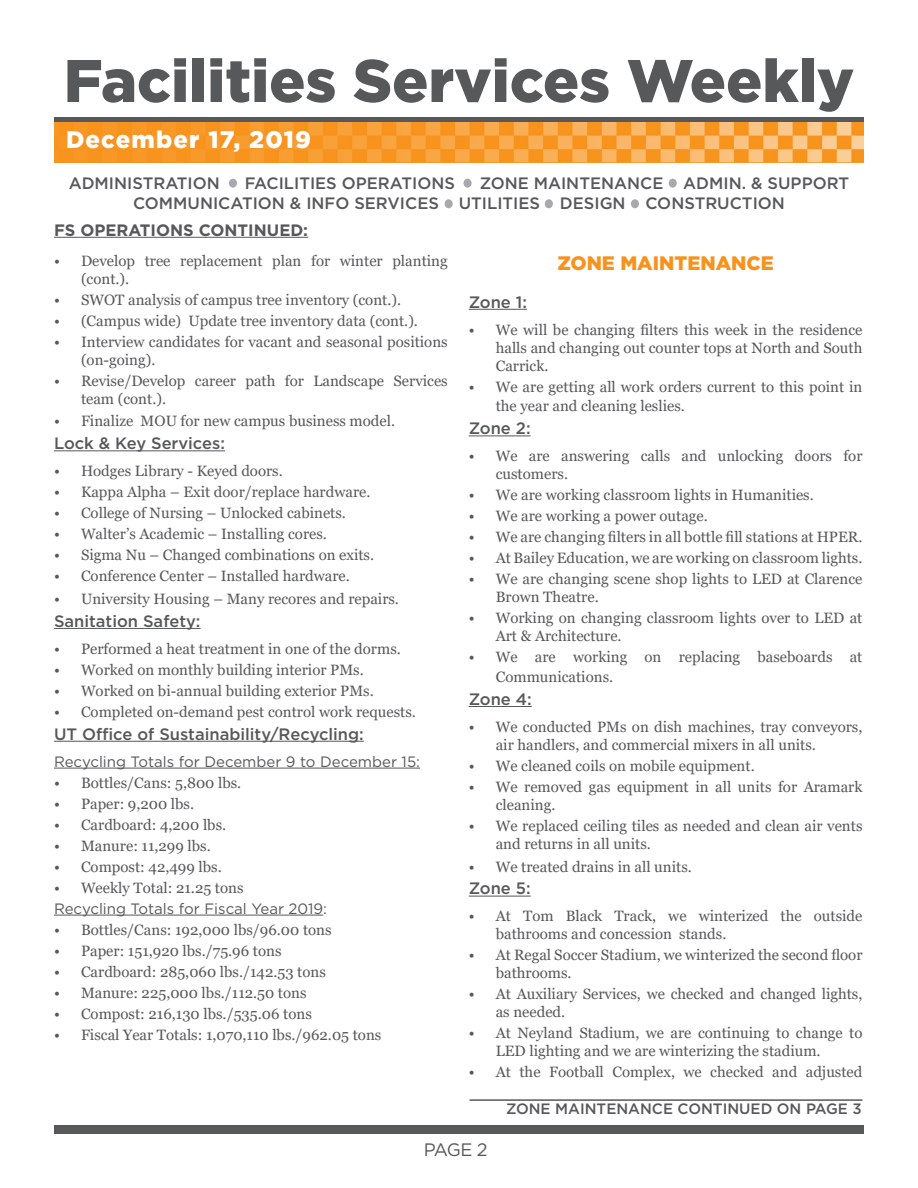
<style>
.page{position:relative;width:918px;height:1188px;background:#fff}
.page>*{position:absolute;margin:0;border:0;box-sizing:border-box;transform-origin:0 0}
.t1{font:900 60px "Gotham";color:#57585a}
.t2{font:900 24px "Gotham";letter-spacing:.05em;color:#fff}
.t3{font:900 19.5px "Gotham";color:#f7931d}
.t4{font:18px "Gotham";color:#57585a}
.t5{font:500 16.5px/19.8px "Gotham";color:#57585a}
.t6{font:700 16.5px "Gotham";color:#57585a}
.t7{font:15px/18px "Georgia";color:#57585a}
.t8{font:15px "Gotham";color:#57585a}
.t9{font:500 15px "Gotham";color:#57585a}
</style>
<div class="page">
<div style="left:229px;top:179px;width:8px;height:9px;background:#a8a9ad;border-radius:50%"></div>
<div style="left:445px;top:199px;width:8px;height:9px;background:#a8a9ad;border-radius:50%"></div>
<div style="left:669px;top:179px;width:8px;height:9px;background:#a8a9ad;border-radius:50%"></div>
<div style="left:464px;top:179px;width:8px;height:9px;background:#a8a9ad;border-radius:50%"></div>
<div style="left:545px;top:199px;width:8px;height:9px;background:#a8a9ad;border-radius:50%"></div>
<div style="left:631px;top:199px;width:8px;height:9px;background:#a8a9ad;border-radius:50%"></div>
<div style="left:54px;top:1125px;width:810px;height:9px;background:#57585a"></div>
<div style="left:54px;top:117px;width:810px;height:6px;background:#57585a"></div>
<img style="left:54px;top:122px;width:810px;height:40px">
<hr style="left:470px;top:1099px;width:392px;height:2px;background:#57585a">
<hr style="left:54px;top:450px;width:171px;height:1px;background:#57585a">
<hr style="left:54px;top:628px;width:147px;height:1px;background:#57585a">
<hr style="left:54px;top:741px;width:310px;height:1px;background:#57585a">
<hr style="left:54px;top:768px;width:366px;height:1px;background:#57585a">
<hr style="left:54px;top:915px;width:269px;height:1px;background:#57585a">
<hr style="left:469px;top:309px;width:58px;height:1px;background:#57585a">
<hr style="left:469px;top:435px;width:62px;height:1px;background:#57585a">
<hr style="left:469px;top:706px;width:63px;height:1px;background:#57585a">
<hr style="left:469px;top:896px;width:62px;height:1px;background:#57585a">
<hr style="left:54px;top:237px;width:254px;height:1px;background:#57585a">
<p class="t1" style="left:64px;top:39px;width:792px">Facilities Services Weekly</p>
<p class="t2" style="left:66px;top:123px;width:247px">December 17, 2019</p>
<p class="t5" style="left:69px;top:173px;width:153px">ADMINISTRATION</p>
<p class="t5" style="left:245px;top:173px;width:212px">FACILITIES OPERATIONS</p>
<p class="t5" style="left:133px;top:173px;width:718px;text-indent:347px">ZONE MAINTENANCE ADMIN. &amp; SUPPORT<br>COMMUNICATION &amp; INFO SERVICES UTILITIES DESIGN CONSTRUCTION</p>
<p class="t6" style="left:54px;top:219px;width:256px">FS OPERATIONS CONTINUED:</p>
<p class="t7" style="left:81px;top:252px;width:368px;text-indent:-27px">• Develop tree replacement plan for winter planting (cont.).</p>
<p class="t7" style="left:54px;top:291px;width:349px">• SWOT analysis of campus tree inventory (cont.).</p>
<p class="t7" style="left:54px;top:312px;width:366px">• (Campus wide) Update tree inventory data (cont.).</p>
<p class="t7" style="left:81px;top:333px;width:368px;text-indent:-27px">• Interview candidates for vacant and seasonal positions (on-going).</p>
<p class="t7" style="left:81px;top:372px;width:368px;text-indent:-27px">• Revise/Develop career path for Landscape Services team (cont.).</p>
<p class="t7" style="left:54px;top:413px;width:343px">• Finalize MOU for new campus business model.</p>
<p class="t5" style="left:54px;top:433px;width:173px">Lock &amp; Key Services:</p>
<p class="t7" style="left:54px;top:462px;width:230px">• Hodges Library - Keyed doors.</p>
<p class="t7" style="left:54px;top:483px;width:318px">• Kappa Alpha – Exit door/replace hardware.</p>
<p class="t7" style="left:54px;top:504px;width:294px">• College of Nursing – Unlocked cabinets.</p>
<p class="t7" style="left:54px;top:525px;width:274px">• Walter’s Academic – Installing cores.</p>
<p class="t7" style="left:54px;top:546px;width:322px">• Sigma Nu – Changed combinations on exits.</p>
<p class="t7" style="left:54px;top:567px;width:297px">• Conference Center – Installed hardware.</p>
<p class="t7" style="left:54px;top:590px;width:347px">• University Housing – Many recores and repairs.</p>
<p class="t5" style="left:54px;top:611px;width:148px">Sanitation Safety:</p>
<p class="t7" style="left:54px;top:640px;width:348px">• Performed a heat treatment in one of the dorms.</p>
<p class="t7" style="left:54px;top:661px;width:311px">• Worked on monthly building interior PMs.</p>
<p class="t7" style="left:54px;top:682px;width:321px">• Worked on bi-annual building exterior PMs.</p>
<p class="t7" style="left:54px;top:703px;width:363px">• Completed on-demand pest control work requests.</p>
<p class="t5" style="left:54px;top:724px;width:311px">UT Office of Sustainability/Recycling:</p>
<p class="t8" style="left:54px;top:752px;width:368px">Recycling Totals for December 9 to December 15:</p>
<p class="t7" style="left:54px;top:774px;width:189px">• Bottles/Cans: 5,800 lbs.</p>
<p class="t7" style="left:54px;top:795px;width:142px">• Paper: 9,200 lbs.</p>
<p class="t7" style="left:54px;top:816px;width:174px">• Cardboard: 4,200 lbs.</p>
<p class="t7" style="left:54px;top:837px;width:158px">• Manure: 11,299 lbs.</p>
<p class="t7" style="left:54px;top:858px;width:169px">• Compost: 42,499 lbs.</p>
<p class="t7" style="left:54px;top:879px;width:191px">• Weekly Total: 21.25 tons</p>
<p class="t8" style="left:54px;top:899px;width:275px">Recycling Totals for Fiscal Year 2019:</p>
<p class="t7" style="left:54px;top:921px;width:279px">• Bottles/Cans: 192,000 lbs/96.00 tons</p>
<p class="t7" style="left:54px;top:942px;width:229px">• Paper: 151,920 lbs./75.96 tons</p>
<p class="t7" style="left:54px;top:963px;width:273px">• Cardboard: 285,060 lbs./142.53 tons</p>
<p class="t7" style="left:54px;top:984px;width:254px">• Manure: 225,000 lbs./112.50 tons</p>
<p class="t7" style="left:54px;top:1005px;width:259px">• Compost: 216,130 lbs./535.06 tons</p>
<p class="t7" style="left:54px;top:1026px;width:329px">• Fiscal Year Totals: 1,070,110 lbs./962.05 tons</p>
<p class="t3" style="left:557px;top:250px;width:218px">ZONE MAINTENANCE</p>
<p class="t5" style="left:469px;top:292px;width:60px">Zone 1:</p>
<p class="t7" style="left:496px;top:321px;width:368px;text-align:justify;text-indent:-27px">• We will be changing filters this week in the residence halls and changing out counter tops at North and South Carrick.</p>
<p class="t7" style="left:496px;top:377px;width:368px;line-height:19.8px;text-indent:-27px">• We are getting all work orders current to this point in the year and cleaning leslies.</p>
<p class="t5" style="left:469px;top:418px;width:63px">Zone 2:</p>
<p class="t7" style="left:496px;top:447px;width:368px;text-indent:-27px">• We are answering calls and unlocking doors for customers.</p>
<p class="t7" style="left:469px;top:486px;width:347px">• We are working classroom lights in Humanities.</p>
<p class="t7" style="left:469px;top:507px;width:241px">• We are working a power outage.</p>
<p class="t7" style="left:469px;top:528px;width:395px">• We are changing filters in all bottle fill stations at HPER.</p>
<p class="t7" style="left:469px;top:549px;width:395px">• At Bailey Education, we are working on classroom lights.</p>
<p class="t7" style="left:496px;top:570px;width:368px;text-indent:-27px">• We are changing scene shop lights to LED at Clarence<br>Brown Theatre.</p>
<p class="t7" style="left:496px;top:609px;width:368px;text-indent:-27px">• Working on changing classroom lights over to LED at<br>Art &amp; Architecture.</p>
<p class="t7" style="left:496px;top:647px;width:368px;line-height:19.8px;text-indent:-27px">• We are working on replacing baseboards at<br>Communications.</p>
<p class="t5" style="left:469px;top:689px;width:65px">Zone 4:</p>
<p class="t7" style="left:496px;top:718px;width:368px;text-indent:-27px">• We conducted PMs on dish machines, tray conveyors, air handlers, and commercial mixers in all units.</p>
<p class="t7" style="left:469px;top:757px;width:288px">• We cleaned coils on mobile equipment.</p>
<p class="t7" style="left:496px;top:778px;width:368px;text-indent:-27px">• We removed gas equipment in all units for Aramark cleaning.</p>
<p class="t7" style="left:496px;top:817px;width:368px;text-indent:-27px">• We replaced ceiling tiles as needed and clean air vents and returns in all units.</p>
<p class="t7" style="left:469px;top:858px;width:225px">• We treated drains in all units.</p>
<p class="t5" style="left:469px;top:879px;width:64px">Zone 5:</p>
<p class="t7" style="left:496px;top:908px;width:368px;text-indent:-27px">• At Tom Black Track, we winterized the outside bathrooms and concession stands.</p>
<p class="t7" style="left:496px;top:947px;width:368px;text-indent:-27px">• At Regal Soccer Stadium, we winterized the second floor bathrooms.</p>
<p class="t7" style="left:496px;top:986px;width:368px;text-indent:-27px">• At Auxiliary Services, we checked and changed lights, as needed.</p>
<p class="t7" style="left:496px;top:1025px;width:368px;text-indent:-27px">• At Neyland Stadium, we are continuing to change to<br>LED lighting and we are winterizing the stadium.</p>
<p class="t7" style="left:469px;top:1064px;width:395px">• At the Football Complex, we checked and adjusted</p>
<p class="t9" style="left:506px;top:1099px;width:357px">ZONE MAINTENANCE CONTINUED ON PAGE 3</p>
<p class="t4" style="left:424px;top:1138px;width:65px">PAGE 2</p>
</div>
